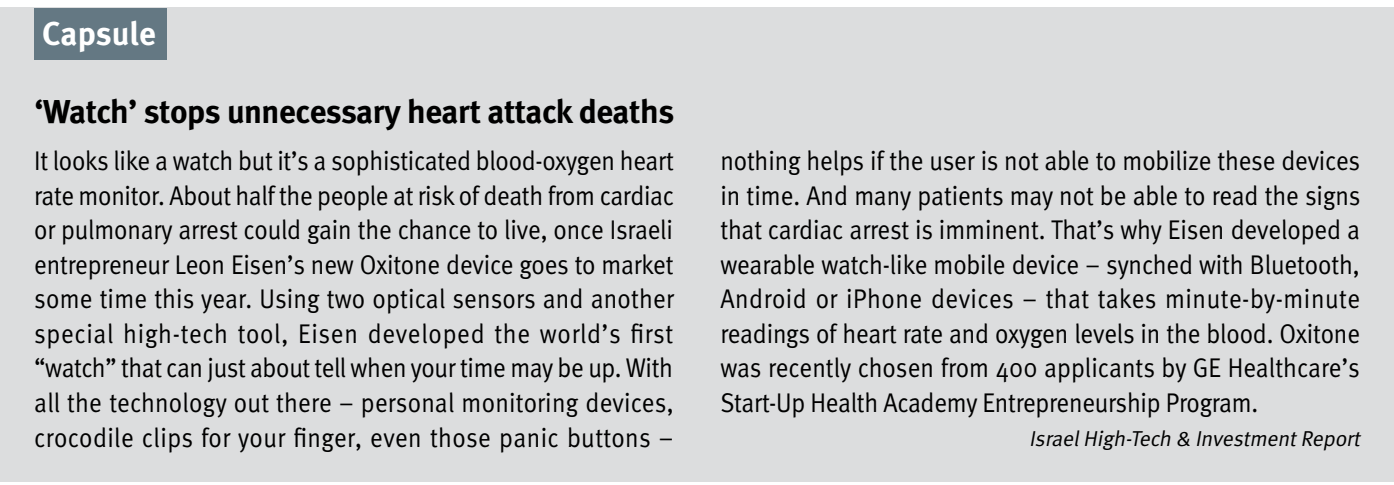
<style>
.page{position:relative;width:1394px;height:485px;background:#fff}
.page>*{position:absolute;margin:0;border:0;box-sizing:border-box;transform-origin:0 0}
.t1{font:700 33px "Meta";letter-spacing:-.02em;color:#000}
.t2{font:700 33px "Meta";color:#fff}
.t3{font:27px/34.5px "Meta Normal";color:#000;text-align:justify;scale:.92 1}
.t4{font:italic 21.6px "Meta Normal";color:#000}
</style>
<div class="page">
<div style="left:0;top:8px;width:1393px;height:473px;background:#dcddde"></div>
<div style="left:34px;top:8px;width:132px;height:51px;background:#647883"></div>
<p class="t2" style="left:42px;top:13px;width:115px">Capsule</p>
<p class="t1" style="left:35px;top:92px;width:641px">‘Watch’ stops unnecessary heart attack deaths</p>
<p class="t3" style="left:34px;top:143px;width:697px">It looks like a watch but as’i t sophisticated blood-oxygen heart rate monitor. About half the people at risk of death from cardiac or pulmonary arrest could gain the chance to live, once Israeli entrepreneur Leon Eisen s’ new Oxitone device goes to market some time this year. Using two optical sensors and another special high-tech tool, Eisen developed the world s’ first “watch” that can just about tell when your time may be up. With all the technology out there – personal monitoring devices, crocodile clips for your finger, even those panic buttons –</p>
<p class="t3" style="left:720px;top:143px;width:697px">nothing helps if the user is not able to mobilize these devices in time. And many patients may not be able to read the signs that cardiac arrest is imminent. That s’ why Eisen developed a wearable watch-like mobile device – synched with Bluetooth, Android or iPhone devices – that takes minute-by-minute readings of heart rate and oxygen levels in the blood. Oxitone was recently chosen from 400 applicants by GE Healthcare s’ Start-Up Health Academy Entrepreneurship Program.</p>
<p class="t4" style="left:1029px;top:426px;width:337px">Israel High Tech &amp; Investment Report</p>
<p class="t4" style="left:1125px;top:426px;width:12px">-</p>
</div>
